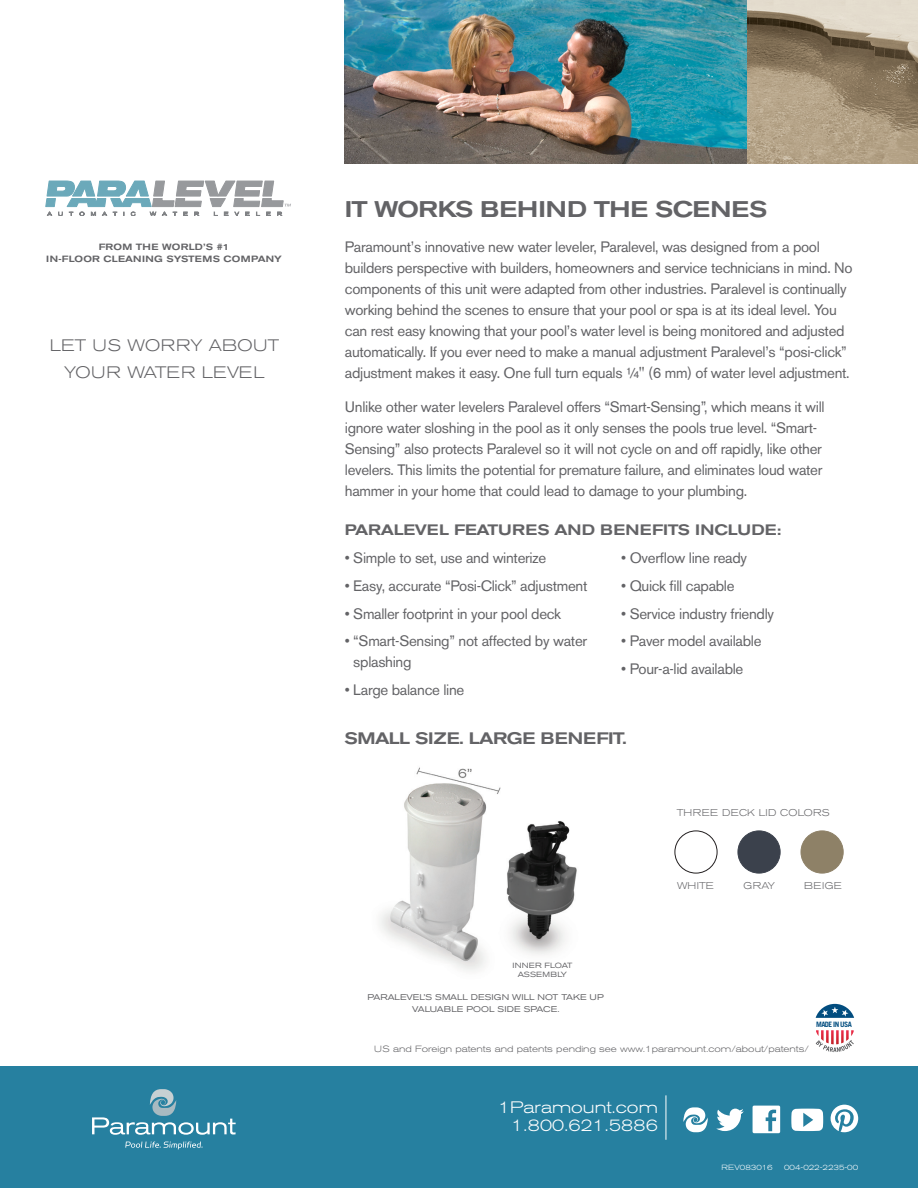
<style>
.page{position:relative;width:918px;height:1188px;background:#fff}
.page>*{position:absolute;margin:0;border:0;box-sizing:border-box;transform-origin:0 0}
.t1{font:500 expanded 22.5px "Akzidenz Grotesk BE";color:#636366}
.t2{font:300 expanded 16.5px/27px "Akzidenz Grotesk BE";letter-spacing:.005em;color:#636366;text-align:center}
.t3{font:300 expanded 16.5px/18px "Akzidenz Grotesk BE";color:#fff;text-align:right}
.t4{font:500 expanded 16.5px "Akzidenz Grotesk BE";letter-spacing:-.02em;color:#636366}
.t5{font:15px/21px "Akzidenz Grotesk BE";letter-spacing:-.02em;color:#636366}
.t6{font:500 expanded 15px "Akzidenz Grotesk BE";color:#636366}
.t7{font:300 expanded 9.75px "Akzidenz Grotesk BE";letter-spacing:.025em;color:#636366}
.body_copy{font:300 expanded 9px "Akzidenz Grotesk BE";color:#636366}
.t8{font:500 expanded 9px "Akzidenz Grotesk BE";letter-spacing:.03em;color:#636366}
.t9{font:expanded 8.25px/12px "Akzidenz Grotesk BE";letter-spacing:.015em;color:#636366;text-align:center}
.t10{font:300 expanded 7.5px "Akzidenz Grotesk BE";color:#fff}
.t11{font:expanded 7.5px/9px "Akzidenz Grotesk BE";letter-spacing:.015em;color:#636366;text-align:center}
.t12{font:700 7.35px "Trade Gothic";letter-spacing:-.075em;color:#024d7f}
</style>
<div class="page">
<div style="left:0;top:1066px;width:918px;height:122px;background:#2680a0"></div>
<svg style="left:92px;top:1089px;width:144px;height:46px"></svg>
<svg style="left:125px;top:1142px;width:78px;height:7px"></svg>
<svg style="left:831px;top:1105px;width:27px;height:27px"></svg>
<svg style="left:716px;top:1109px;width:28px;height:22px"></svg>
<svg style="left:753px;top:1106px;width:27px;height:27px"></svg>
<svg style="left:791px;top:1109px;width:32px;height:22px"></svg>
<svg style="left:683px;top:1107px;width:25px;height:25px"></svg>
<hr style="left:666px;top:1095px;width:1px;height:45px;background:#fff">
<img style="left:380px;top:767px;width:197px;height:204px">
<img style="left:345px;top:0;width:573px;height:163px">
<svg style="left:816px;top:1004px;width:38px;height:14px"></svg>
<svg style="left:816px;top:1030px;width:38px;height:22px"></svg>
<div style="left:675px;top:831px;width:42px;height:42px;border:1px solid #231f20;border-radius:50%"></div>
<div style="left:738px;top:831px;width:42px;height:42px;background:#3b414c;border-radius:50%"></div>
<div style="left:738px;top:831px;width:42px;height:42px;border:1px solid #3b414c;border-radius:50%"></div>
<div style="left:801px;top:831px;width:42px;height:42px;background:#8e8167;border-radius:50%"></div>
<div style="left:801px;top:831px;width:42px;height:42px;border:1px solid #8e8167;border-radius:50%"></div>
<svg style="left:45px;top:181px;width:246px;height:35px"></svg>
<p class="t8" style="left:99px;top:241px;width:132px">FROM THE WORLD’S #1</p>
<p class="t8" style="left:46px;top:254px;width:237px">IN-FLOOR CLEANING SYSTEMS COMPANY</p>
<p class="t2" style="left:50px;top:333px;width:231px">LET US WORRY ABOUT<br>YOUR WATER LEVEL</p>
<p class="t1" style="left:345px;top:197px;width:424px">IT WORKS BEHIND THE SCENES</p>
<p class="t5" style="left:345px;top:236px;width:509px">Paramount’s innovative new water leveler, Paralevel, was designed from a pool builders perspective with builders, homeowners and service technicians in mind. No components of this unit were adapted from other industries. Paralevel is continually working behind the scenes to ensure that your pool or spa is at its ideal level. You can rest easy knowing that your pool’s water level is being monitored and adjusted automatically. If you ever need to make a manual adjustment Paralevel’s “posi-click” adjustment makes it easy. One full turn equals ¼" (6 mm) of water level adjustment.</p>
<p class="t5" style="left:345px;top:397px;width:481px">Unlike other water levelers Paralevel offers “Smart-Sensing”, which means it will ignore water sloshing in the pool as it only senses the pools true level. “Smart-Sensing” also protects Paralevel so it will not cycle on and off rapidly, like other levelers. This limits the potential for premature failure, and eliminates loud water hammer in your home that could lead to damage to your plumbing.</p>
<p class="t6" style="left:345px;top:522px;width:438px">PARALEVEL FEATURES AND BENEFITS INCLUDE:</p>
<p class="t5" style="left:345px;top:547px;width:203px">• Simple to set, use and winterize</p>
<p class="t5" style="left:345px;top:575px;width:244px">• Easy, accurate “Posi-Click” adjustment</p>
<p class="t5" style="left:345px;top:603px;width:218px">• Smaller footprint in your pool deck</p>
<p class="t5" style="left:353px;top:631px;width:235px;text-indent:-8px">• “Smart-Sensing” not affected by water splashing</p>
<p class="t5" style="left:345px;top:679px;width:121px">• Large balance line</p>
<p class="t5" style="left:621px;top:547px;width:127px">• Overflow line ready</p>
<p class="t5" style="left:621px;top:575px;width:115px">• Quick fill capable</p>
<p class="t5" style="left:621px;top:603px;width:154px">• Service industry friendly</p>
<p class="t5" style="left:621px;top:631px;width:142px">• Paver model available</p>
<p class="t5" style="left:621px;top:658px;width:124px">• Pour-a-lid available</p>
<p class="t4" style="left:344px;top:728px;width:284px">SMALL SIZE. LARGE BENEFIT.</p>
<p class="t11" style="left:512px;top:961px;width:61px">INNER FLOAT<br>ASSEMBLY</p>
<p class="t9" style="left:368px;top:991px;width:238px">PARALEVEL’S SMALL DESIGN WILL NOT TAKE UP<br>VALUABLE POOL SIDE SPACE.</p>
<p class="t7" style="left:677px;top:807px;width:154px">THREE DECK LID COLORS</p>
<p class="t7" style="left:677px;top:880px;width:38px">WHITE</p>
<p class="t7" style="left:744px;top:880px;width:33px">GRAY</p>
<p class="t7" style="left:804px;top:880px;width:39px">BEIGE</p>
<p class="t12" style="left:816px;top:1020px;width:37px">MADE IN USA</p>
<p class="body_copy" style="left:374px;top:1043px;width:436px">US and Foreign patents and patents pending see www.1paramount.com/about/patents/</p>
<p class="t3" style="left:498px;top:1099px;width:161px">1Paramount.com<br>1.800.621.5886</p>
<p class="t10" style="left:721px;top:1163px;width:53px">REV083016</p>
<p class="t10" style="left:784px;top:1163px;width:76px">004-022-2235-00</p>
</div>
